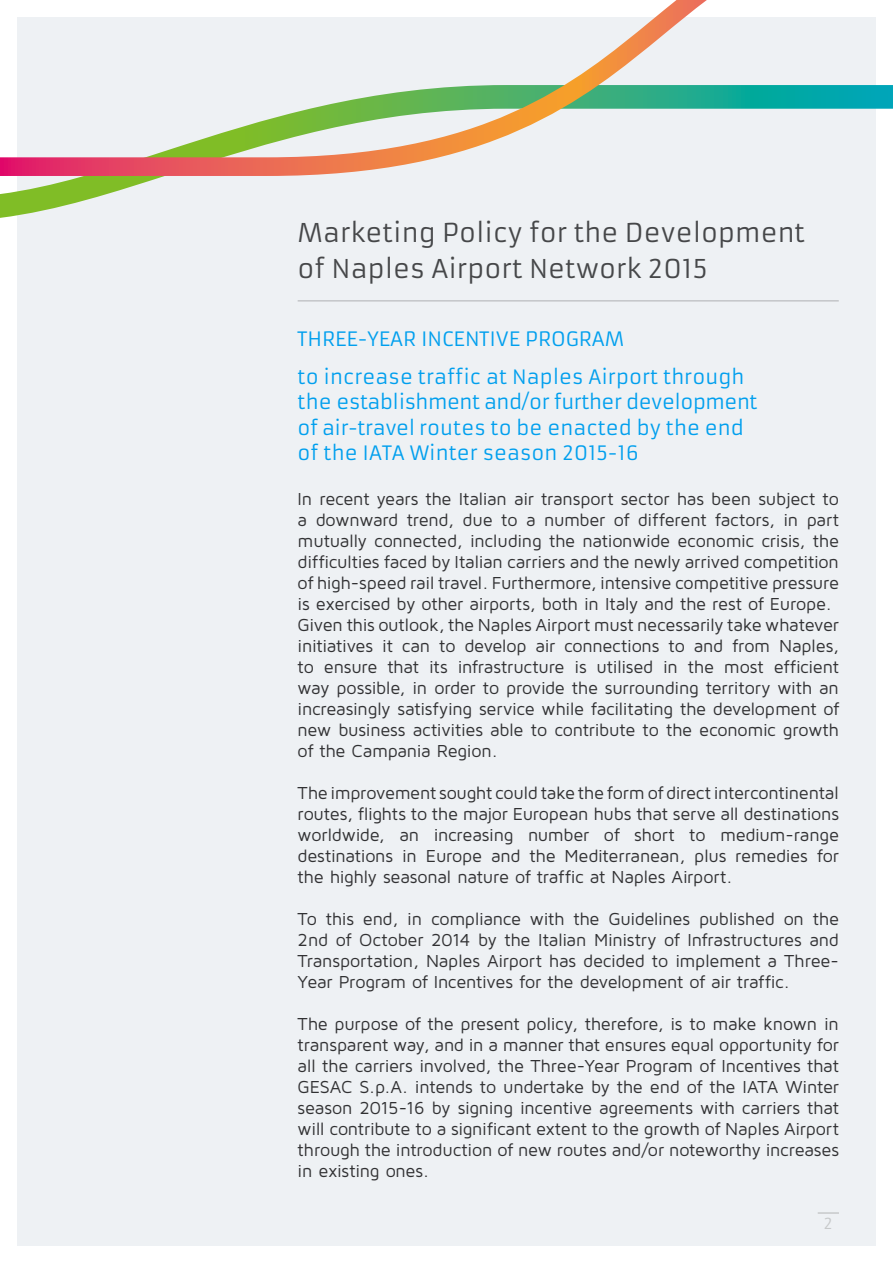
<style>
.page{position:relative;width:893px;height:1263px;background:#fff}
.page>*{position:absolute;margin:0;border:0;box-sizing:border-box;transform-origin:0 0}
.t1{font:25.5px/36px "Armata";color:#464749}
.t2{font:19.5px/25.5px "Armata";color:#009fee}
.t3{font:18px/21px "Maven Pro";letter-spacing:-.015em;color:#313133;text-align:justify}
.t4{font:15px "Armata";color:#c7c9ca}
</style>
<div class="page">
<div style="left:17px;top:17px;width:859px;height:1229px;background:#eef1f4"></div>
<hr style="left:818px;top:1212px;width:21px;height:2px;background:#c7c9ca">
<svg style="left:0;top:85px;width:893px;height:133px"></svg>
<svg style="left:0;top:0;width:707px;height:176px"></svg>
<hr style="left:298px;top:300px;width:541px;height:1px;background:#aeb0b3">
<h1 class="t1" style="left:298px;top:215px;width:509px">Marketing Policy for the Development of Naples Airport Network 2015</h1>
<p class="t2" style="left:298px;top:321px;width:448px;line-height:37.5px">THREE-YEAR INCENTIVE PROGRAM<br>to increase traffic at Naples Airport through</p>
<p class="t2" style="left:298px;top:390px;width:461px">the establishment and/or further development of air-travel routes to be enacted by the end of the IATA Winter season 2015-16</p>
<p class="t3" style="left:298px;top:487px;width:543px;text-align:left">In recent years the Italian air transport sector has been subject to a downward trend, due to a number of different factors, in part mutually connected, including the nationwide economic crisis, the difficulties faced by Italian carriers and the newly arrived competition of high-speed rail travel. Furthermore, intensive competitive pressure is exercised by other airports, both in Italy and the rest of Europe.<br>Given this outlook, the Naples Airport must necessarily take whatever initiatives it can to develop air connections to and from Naples, to ensure that its infrastructure is utilised in the most efficient way possible, in order to provide the surrounding territory with an increasingly satisfying service while facilitating the development of new business activities able to contribute to the economic growth of the Campania Region.</p>
<p class="t3" style="left:298px;top:782px;width:543px">The improvement sought could take the form of direct intercontinental routes, flights to the major European hubs that serve all destinations worldwide, an increasing number of short to medium-range destinations in Europe and the Mediterranean, plus remedies for the highly seasonal nature of traffic at Naples Airport.</p>
<p class="t3" style="left:298px;top:908px;width:543px">To this end, in compliance with the Guidelines published on the 2nd of October 2014 by the Italian Ministry of Infrastructures and Transportation, Naples Airport has decided to implement a Three-Year Program of Incentives for the development of air traffic.</p>
<p class="t3" style="left:298px;top:1013px;width:543px">The purpose of the present policy, therefore, is to make known in transparent way, and in a manner that ensures equal opportunity for all the carriers involved, the Three-Year Program of Incentives that GESAC S.p.A. intends to undertake by the end of the IATA Winter season 2015-16 by signing incentive agreements with carriers that will contribute to a significant extent to the growth of Naples Airport through the introduction of new routes and/or noteworthy increases in existing ones.</p>
<p class="t4" style="left:824px;top:1214px;width:10px">2</p>
</div>
